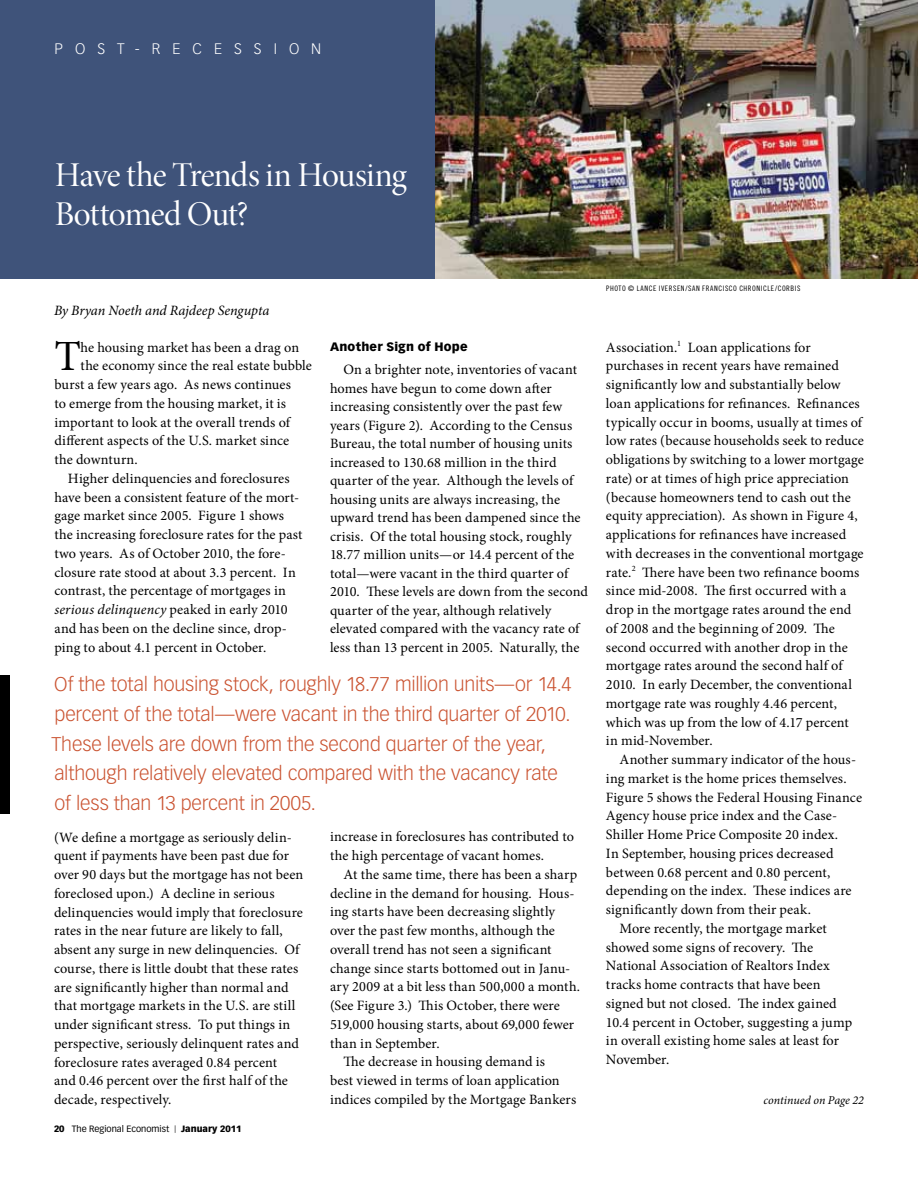
<style>
.page{position:relative;width:918px;height:1188px;background:#fff}
.page>*{position:absolute;margin:0;border:0;box-sizing:border-box;transform-origin:0 0}
.t1{font:43.05px "Minion Pro";color:#000}
.t2{font:34.95px/39px "Minion Pro Disp";letter-spacing:-.025em;color:#fff}
.t3{font:300 19.5px/30px "Vectora LT Std";letter-spacing:-.01em;color:#ca5331}
.t4{font:300 15px "Vectora LT Std";letter-spacing:.8em;color:#fff}
.t5{font:14.25px/18.8px "Minion Pro";letter-spacing:.005em;color:#000}
.t6{font:italic 14.25px "Minion Pro";letter-spacing:.005em;color:#000}
.t7{font:italic 12px "Minion Pro";color:#000}
.t8{font:900 12px "Vectora LT Std";letter-spacing:.02em;color:#000}
.t9{font:9px "Vectora LT Std";color:#000}
.t10{font:7.5px "Trade Gothic LT Std Cn 18";letter-spacing:.09em;color:#000}
.s1{font-style:normal}
.s2{font-weight:900}
.s3{font-size:7.5px}
</style>
<div class="page">
<div style="left:0;top:0;width:918px;height:279px;background:#3f537a"></div>
<img style="left:435px;top:0;width:483px;height:279px">
<div style="left:0;top:675px;width:10px;height:139px;background:#000"></div>
<p class="t4" style="left:54px;top:40px;width:268px">Post-Recession</p>
<h2 class="t2" style="left:55px;top:156px;width:354px">Have the Trends in Housing<br>Bottomed Out?</h2>
<p class="t6" style="left:54px;top:301px;width:217px">By Bryan Noeth and Rajdeep Sengupta</p>
<h1 class="t1" style="left:54px;top:328px;width:28px">T</h1>
<p class="t5" style="left:81px;top:338px;width:220px">he housing market has been a drag on</p>
<p class="t5" style="left:81px;top:356px;width:233px">the economy since the real estate bubble</p>
<p class="t5" style="left:54px;top:375px;width:238px">burst a few years ago. As news continues</p>
<p class="t5" style="left:54px;top:394px;width:233px">to emerge from the housing market, it is</p>
<p class="t5" style="left:54px;top:413px;width:237px">important to look at the overall trends of</p>
<p class="t5" style="left:54px;top:431px;width:236px">different aspects of the U.S. market since</p>
<p class="t5" style="left:54px;top:450px;width:85px">the downturn.</p>
<p class="t5" style="left:68px;top:469px;width:223px">Higher delinquencies and foreclosures</p>
<p class="t5" style="left:54px;top:488px;width:246px">have been a consistent feature of the mort-</p>
<p class="t5" style="left:54px;top:506px;width:231px">gage market since 2005. Figure 1 shows</p>
<p class="t5" style="left:54px;top:525px;width:250px">the increasing foreclosure rates for the past</p>
<p class="t5" style="left:54px;top:544px;width:233px">two years. As of October 2010, the fore-</p>
<p class="t5" style="left:54px;top:563px;width:243px">closure rate stood at about 3.3 percent. In</p>
<p class="t5" style="left:54px;top:581px;width:233px">contrast, the percentage of mortgages in</p>
<p class="t6" style="left:54px;top:600px;width:235px">serious delinquency <span class="s1">peaked in early 2010</span></p>
<p class="t5" style="left:54px;top:619px;width:234px">and has been on the decline since, drop-</p>
<p class="t5" style="left:54px;top:638px;width:213px">ping to about 4.1 percent in October.</p>
<p class="t8" style="left:330px;top:339px;width:139px">Another Sign of Hope</p>
<p class="t5" style="left:330px;top:361px;width:259px;text-indent:13px">On a brighter note, inventories of vacant homes have begun to come down after increasing consistently over the past few years (Figure 2). According to the Census Bureau, the total number of housing units increased to 130.68 million in the third quarter of the year. Although the levels of housing units are always increasing, the upward trend has been dampened since the crisis. Of the total housing stock, roughly 18.77 million units—or 14.4 percent of the total—were vacant in the third quarter of 2010. These levels are down from the second quarter of the year, although relatively elevated compared with the vacancy rate of less than 13 percent in 2005. Naturally, the</p>
<p class="t3" style="left:52px;top:669px;width:522px">Of the total housing stock, roughly 18.77 million units—or 14.4 percent of the total—were vacant in the third quarter of 2010.<br>These levels are down from the second quarter of the year, although relatively elevated compared with the vacancy rate of less than 13 percent in 2005.</p>
<p class="t5" style="left:54px;top:828px;width:251px">(We define a mortgage as seriously delin&shy;quent if payments have been past due for over 90 days but the mortgage has not been foreclosed upon.) A decline in serious delinquencies would imply that foreclosure rates in the near future are likely to fall, absent any surge in new delinquencies. Of course, there is little doubt that these rates are significantly higher than normal and that mortgage markets in the U.S. are still under significant stress. To put things in perspective, seriously delinquent rates and foreclosure rates averaged 0.84 percent<br>and 0.46 percent over the first half of the decade, respectively.</p>
<p class="t9" style="left:54px;top:1123px;width:189px"><span class="s2">20</span> The Regional Economist <span class="s3">|</span> <span class="s2">January 2011</span></p>
<p class="t5" style="left:330px;top:827px;width:246px">increase in foreclosures has contributed to the high percentage of vacant homes.</p>
<p class="t5" style="left:344px;top:865px;width:235px">At the same time, there has been a sharp</p>
<p class="t5" style="left:330px;top:884px;width:246px">decline in the demand for housing. Hous-</p>
<p class="t5" style="left:330px;top:902px;width:227px">ing starts have been decreasing slightly</p>
<p class="t5" style="left:330px;top:921px;width:226px">over the past few months, although the</p>
<p class="t5" style="left:330px;top:940px;width:223px">overall trend has not seen a significant</p>
<p class="t5" style="left:330px;top:959px;width:242px">change since starts bottomed out in Janu-</p>
<p class="t5" style="left:330px;top:977px;width:252px">ary 2009 at a bit less than 500,000 a month.</p>
<p class="t5" style="left:330px;top:996px;width:231px">(See Figure 3.) This October, there were</p>
<p class="t5" style="left:330px;top:1015px;width:246px">519,000 housing starts, about 69,000 fewer</p>
<p class="t5" style="left:330px;top:1034px;width:111px">than in September.</p>
<p class="t5" style="left:344px;top:1052px;width:203px">The decrease in housing demand is</p>
<p class="t5" style="left:330px;top:1071px;width:231px">best viewed in terms of loan application</p>
<p class="t5" style="left:330px;top:1090px;width:248px">indices compiled by the Mortgage Bankers</p>
<p class="t10" style="left:606px;top:284px;width:196px">PHOTO © LANCE IVERSEN/SAN FRANCISCO CHRONICLE/CORBIS</p>
<p class="t5" style="left:606px;top:338px;width:259px">Association.<sup>1</sup> Loan applications for purchases in recent years have remained significantly low and substantially below loan applications for refinances. Refinances typically occur in booms, usually at times of low rates (because households seek to reduce obligations by switching to a lower mortgage rate) or at times of high price appreciation (because homeowners tend to cash out the equity appreciation). As shown in Figure 4, applications for refinances have increased with decreases in the conventional mortgage rate.<sup>2</sup> There have been two refinance booms since mid-2008. The first occurred with a drop in the mortgage rates around the end of 2008 and the beginning of 2009. The second occurred with another drop in the mortgage rates around the second half of 2010. In early December, the conventional mortgage rate was roughly 4.46 percent, which was up from the low of 4.17 percent in mid-November.</p>
<p class="t5" style="left:619px;top:750px;width:238px">Another summary indicator of the hous-</p>
<p class="t5" style="left:606px;top:769px;width:242px">ing market is the home prices themselves.</p>
<p class="t5" style="left:606px;top:788px;width:258px">Figure 5 shows the Federal Housing Finance</p>
<p class="t5" style="left:606px;top:806px;width:233px">Agency house price index and the Case-</p>
<p class="t5" style="left:606px;top:825px;width:234px">Shiller Home Price Composite 20 index.</p>
<p class="t5" style="left:606px;top:844px;width:229px">In September, housing prices decreased</p>
<p class="t5" style="left:606px;top:863px;width:226px">between 0.68 percent and 0.80 percent,</p>
<p class="t5" style="left:606px;top:881px;width:247px">depending on the index. These indices are</p>
<p class="t5" style="left:606px;top:900px;width:206px">significantly down from their peak.</p>
<p class="t5" style="left:619px;top:919px;width:209px">More recently, the mortgage market</p>
<p class="t5" style="left:606px;top:938px;width:209px">showed some signs of recovery. The</p>
<p class="t5" style="left:606px;top:956px;width:225px">National Association of Realtors Index</p>
<p class="t5" style="left:606px;top:975px;width:216px">tracks home contracts that have been</p>
<p class="t5" style="left:606px;top:994px;width:232px">signed but not closed. The index gained</p>
<p class="t5" style="left:606px;top:1013px;width:248px">10.4 percent in October, suggesting a jump</p>
<p class="t5" style="left:606px;top:1032px;width:234px">in overall existing home sales at least for</p>
<p class="t5" style="left:606px;top:1050px;width:65px">November.</p>
<p class="t7" style="left:763px;top:1092px;width:102px">continued on Page 22</p>
</div>
